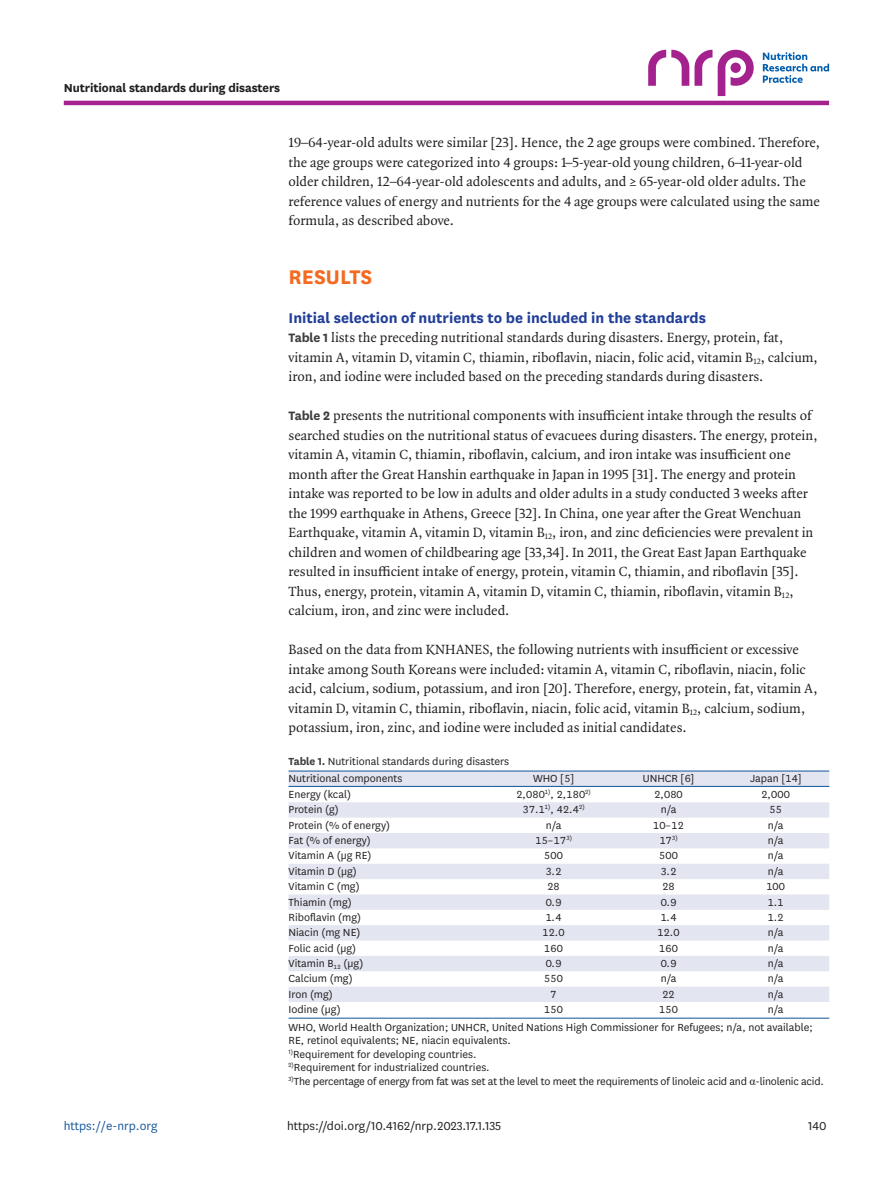
<style>
.page{position:relative;width:893px;height:1191px;background:#fff}
.page>*{position:absolute;margin:0;border:0;box-sizing:border-box;transform-origin:0 0}
.body_title1{font:700 23.1px "National";color:#f36a21}
.body_title2_stacked{font:700 16.5px "National";color:#223f99}
.body_p{font:14.25px/19.5px "Quadraat OT";color:#231f20}
.body_p_first{font:14.25px/19.5px "Quadraat OT";color:#231f20}
.doi_running_footer{font:13.5px "National";color:#231f20}
.fig_caption{font:700 13.5px "National";letter-spacing:-.01em;color:#231f20}
.t1{font:13.5px "National";color:#1a5a9d}
.tbody_entry{font:12px "National";color:#231f20}
.table-wrap-foot_p{font:12px "National";letter-spacing:-.015em;color:#231f20}
.table-wrap-foot_p_fi{font:12px/13.5px "National";color:#231f20}
.fig_caption-2{font:12px/17.7px "National";color:#231f20}
.thead_entry{font:12px "National";color:#231f20}
.s1{font-family:"National";font-weight:700;color:#3e3e3f}
.s2{font-weight:700;color:#3e3e3f}
.s3{font-family:"Times New Roman"}
</style>
<div class="page">
<hr style="left:64px;top:101px;width:765px;height:4px;background:#a4228e">
<svg style="left:718px;top:50px;width:36px;height:46px"></svg>
<svg style="left:648px;top:50px;width:64px;height:36px"></svg>
<svg style="left:763px;top:52px;width:66px;height:31px"></svg>
<svg style="left:289px;top:771px;width:540px;height:231px;fill:#e3e6f1"></svg>
<hr style="left:289px;top:770px;width:203px;height:1px;background:#1a5a9d">
<hr style="left:492px;top:770px;width:123px;height:1px;background:#1a5a9d">
<hr style="left:615px;top:770px;width:107px;height:1px;background:#1a5a9d">
<hr style="left:722px;top:770px;width:107px;height:1px;background:#1a5a9d">
<hr style="left:289px;top:786px;width:203px;height:1px;background:#1a5a9d">
<hr style="left:492px;top:786px;width:123px;height:1px;background:#1a5a9d">
<hr style="left:615px;top:786px;width:107px;height:1px;background:#1a5a9d">
<hr style="left:722px;top:786px;width:107px;height:1px;background:#1a5a9d">
<hr style="left:289px;top:1017px;width:203px;height:1px;background:#1a5a9d">
<hr style="left:492px;top:1017px;width:123px;height:1px;background:#1a5a9d">
<hr style="left:615px;top:1017px;width:107px;height:1px;background:#1a5a9d">
<hr style="left:722px;top:1017px;width:107px;height:1px;background:#1a5a9d">
<p class="fig_caption" style="left:64px;top:78px;width:218px">Nutritional standards during disasters</p>
<p class="body_p" style="left:289px;top:133px;width:533px">19–64-year-old adults were similar [23]. Hence, the 2 age groups were combined. Therefore, the age groups were categorized into 4 groups: 1–5-year-old young children, 6–11-year-old older children, 12–64-year-old adolescents and adults, and ≥ 65-year-old older adults. The reference values of energy and nutrients for the 4 age groups were calculated using the same formula, as described above.</p>
<p class="body_title1" style="left:289px;top:260px;width:85px">RESULTS</p>
<p class="body_title2_stacked" style="left:289px;top:306px;width:419px">Initial selection of nutrients to be included in the standards</p>
<p class="body_p_first" style="left:289px;top:328px;width:531px"><span class="s1">Table 1</span> lists the preceding nutritional standards during disasters. Energy, protein, fat, vitamin A, vitamin D, vitamin C, thiamin, riboflavin, niacin, folic acid, vitamin B<sub>12</sub>, calcium, iron, and iodine were included based on the preceding standards during disasters.</p>
<p class="body_p" style="left:289px;top:406px;width:530px"><span class="s1">Table 2</span> presents the nutritional components with insufficient intake through the results of searched studies on the nutritional status of evacuees during disasters. The energy, protein, vitamin A, vitamin C, thiamin, riboflavin, calcium, and iron intake was insufficient one month after the Great Hanshin earthquake in Japan in 1995 [31]. The energy and protein intake was reported to be low in adults and older adults in a study conducted 3 weeks after the 1999 earthquake in Athens, Greece [32]. In China, one year after the Great Wenchuan Earthquake, vitamin A, vitamin D, vitamin B<sub>12</sub>, iron, and zinc deficiencies were prevalent in children and women of childbearing age [33,34]. In 2011, the Great East Japan Earthquake resulted in insufficient intake of energy, protein, vitamin C, thiamin, and riboflavin [35].<br>Thus, energy, protein, vitamin A, vitamin D, vitamin C, thiamin, riboflavin, vitamin B<sub>12</sub>, calcium, iron, and zinc were included.</p>
<p class="body_p" style="left:289px;top:640px;width:530px">Based on the data from KNHANES, the following nutrients with insufficient or excessive intake among South Koreans were included: vitamin A, vitamin C, riboflavin, niacin, folic acid, calcium, sodium, potassium, and iron [20]. Therefore, energy, protein, fat, vitamin A, vitamin D, vitamin C, thiamin, riboflavin, niacin, folic acid, vitamin B<sub>12</sub>, calcium, sodium, potassium, iron, zinc, and iodine were included as initial candidates.</p>
<p class="fig_caption-2" style="left:289px;top:751px;width:222px"><span class="s2">Table 1.</span> Nutritional standards during disasters<br>Nutritional components</p>
<p class="fig_caption-2" style="left:533px;top:769px;width:42px">WHO [5]</p>
<p class="thead_entry" style="left:643px;top:770px;width:53px">UNHCR [6]</p>
<p class="thead_entry" style="left:750px;top:770px;width:53px">Japan [14]</p>
<p class="tbody_entry" style="left:289px;top:786px;width:64px">Energy (kcal)</p>
<p class="tbody_entry" style="left:516px;top:786px;width:76px">2,080<sup>1)</sup>, 2,180<sup>2)</sup></p>
<p class="tbody_entry" style="left:654px;top:786px;width:30px">2,080</p>
<p class="tbody_entry" style="left:761px;top:786px;width:30px">2,000</p>
<p class="tbody_entry" style="left:289px;top:802px;width:52px">Protein (g)</p>
<p class="tbody_entry" style="left:522px;top:802px;width:64px">37.1<sup>1)</sup>, 42.4<sup>2)</sup></p>
<p class="tbody_entry" style="left:661px;top:802px;width:17px">n/a</p>
<p class="tbody_entry" style="left:769px;top:802px;width:15px">55</p>
<p class="tbody_entry" style="left:289px;top:817px;width:103px">Protein (% of energy)</p>
<p class="tbody_entry" style="left:546px;top:817px;width:17px">n/a</p>
<p class="tbody_entry" style="left:653px;top:817px;width:33px">10–12</p>
<p class="tbody_entry" style="left:768px;top:817px;width:17px">n/a</p>
<p class="tbody_entry" style="left:289px;top:832px;width:84px">Fat (% of energy)</p>
<p class="tbody_entry" style="left:535px;top:832px;width:38px">15–17<sup>3)</sup></p>
<p class="tbody_entry" style="left:659px;top:832px;width:20px">17<sup>3)</sup></p>
<p class="tbody_entry" style="left:768px;top:832px;width:17px">n/a</p>
<p class="tbody_entry" style="left:289px;top:848px;width:84px">Vitamin A (µg RE)</p>
<p class="tbody_entry" style="left:544px;top:848px;width:21px">500</p>
<p class="tbody_entry" style="left:659px;top:848px;width:21px">500</p>
<p class="tbody_entry" style="left:768px;top:848px;width:17px">n/a</p>
<p class="tbody_entry" style="left:289px;top:863px;width:70px">Vitamin D (µg)</p>
<p class="tbody_entry" style="left:545px;top:863px;width:18px">3.2</p>
<p class="tbody_entry" style="left:660px;top:863px;width:18px">3.2</p>
<p class="tbody_entry" style="left:768px;top:863px;width:17px">n/a</p>
<p class="tbody_entry" style="left:289px;top:878px;width:73px">Vitamin C (mg)</p>
<p class="tbody_entry" style="left:547px;top:878px;width:15px">28</p>
<p class="tbody_entry" style="left:662px;top:878px;width:15px">28</p>
<p class="tbody_entry" style="left:766px;top:878px;width:21px">100</p>
<p class="tbody_entry" style="left:289px;top:894px;width:65px">Thiamin (mg)</p>
<p class="tbody_entry" style="left:545px;top:894px;width:18px">0.9</p>
<p class="tbody_entry" style="left:660px;top:894px;width:18px">0.9</p>
<p class="tbody_entry" style="left:767px;top:894px;width:18px">1.1</p>
<p class="tbody_entry" style="left:289px;top:909px;width:74px">Riboflavin (mg)</p>
<p class="tbody_entry" style="left:545px;top:909px;width:18px">1.4</p>
<p class="tbody_entry" style="left:660px;top:909px;width:18px">1.4</p>
<p class="tbody_entry" style="left:767px;top:909px;width:18px">1.2</p>
<p class="tbody_entry" style="left:289px;top:924px;width:73px">Niacin (mg NE)</p>
<p class="tbody_entry" style="left:542px;top:924px;width:24px">12.0</p>
<p class="tbody_entry" style="left:657px;top:924px;width:24px">12.0</p>
<p class="tbody_entry" style="left:768px;top:924px;width:17px">n/a</p>
<p class="tbody_entry" style="left:289px;top:940px;width:69px">Folic acid (µg)</p>
<p class="tbody_entry" style="left:544px;top:940px;width:21px">160</p>
<p class="tbody_entry" style="left:659px;top:940px;width:21px">160</p>
<p class="tbody_entry" style="left:768px;top:940px;width:17px">n/a</p>
<p class="tbody_entry" style="left:289px;top:955px;width:76px">Vitamin B<sub>12</sub> (µg)</p>
<p class="tbody_entry" style="left:545px;top:955px;width:18px">0.9</p>
<p class="tbody_entry" style="left:660px;top:955px;width:18px">0.9</p>
<p class="tbody_entry" style="left:768px;top:955px;width:17px">n/a</p>
<p class="tbody_entry" style="left:289px;top:971px;width:66px">Calcium (mg)</p>
<p class="tbody_entry" style="left:544px;top:971px;width:21px">550</p>
<p class="tbody_entry" style="left:661px;top:971px;width:17px">n/a</p>
<p class="tbody_entry" style="left:768px;top:971px;width:17px">n/a</p>
<p class="tbody_entry" style="left:289px;top:986px;width:46px">Iron (mg)</p>
<p class="tbody_entry" style="left:550px;top:986px;width:8px">7</p>
<p class="tbody_entry" style="left:662px;top:986px;width:15px">22</p>
<p class="tbody_entry" style="left:768px;top:986px;width:17px">n/a</p>
<p class="tbody_entry" style="left:289px;top:1001px;width:54px">Iodine (µg)</p>
<p class="tbody_entry" style="left:544px;top:1001px;width:21px">150</p>
<p class="tbody_entry" style="left:659px;top:1001px;width:21px">150</p>
<p class="tbody_entry" style="left:768px;top:1001px;width:17px">n/a</p>
<p class="table-wrap-foot_p_fi" style="left:289px;top:1019px;width:526px">WHO, World Health Organization; UNHCR, United Nations High Commissioner for Refugees; n/a, not available;<br>RE, retinol equivalents; NE, niacin equivalents.</p>
<p class="table-wrap-foot_p" style="left:289px;top:1046px;width:189px"><sup>1)</sup>Requirement for developing countries.</p>
<p class="table-wrap-foot_p" style="left:289px;top:1059px;width:203px"><sup>2)</sup>Requirement for industrialized countries.</p>
<p class="table-wrap-foot_p" style="left:289px;top:1073px;width:537px"><sup>3)</sup>The percentage of energy from fat was set at the level to meet the requirements of linoleic acid and <span class="s3">α</span>-linolenic acid.</p>
<p class="t1" style="left:64px;top:1116px;width:95px">https://e-nrp.org</p>
<p class="doi_running_footer" style="left:808px;top:1116px;width:20px">140</p>
<p class="doi_running_footer" style="left:287px;top:1116px;width:216px">https://doi.org/10.4162/nrp.2023.17.1.135</p>
</div>
